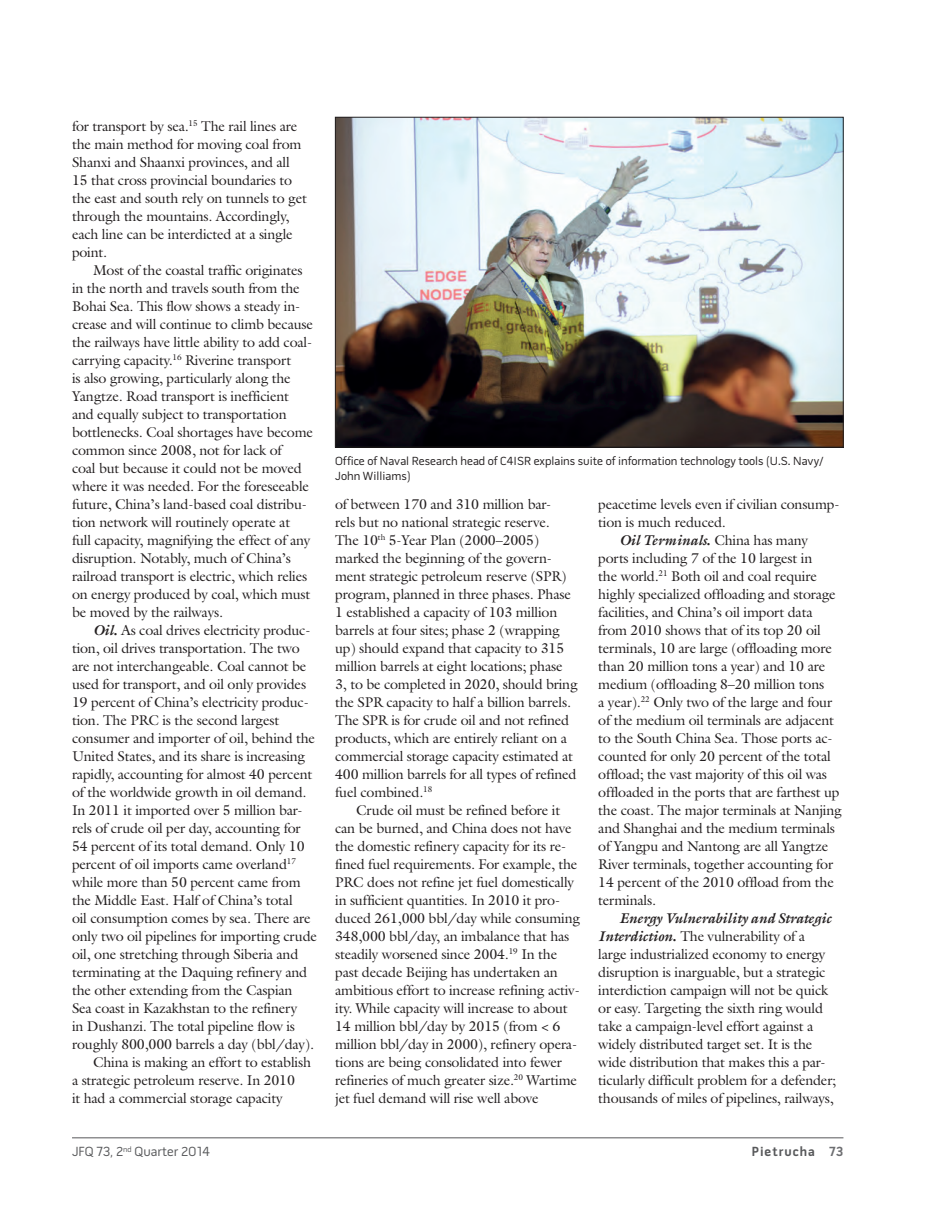
<style>
.page{position:relative;width:932px;height:1229px;background:#fff}
.page>*{position:absolute;margin:0;border:0;box-sizing:border-box;transform-origin:0 0}
.t1{font:14.25px/18px "Galliard Std";letter-spacing:-.015em;color:#231f20}
.t2{font:italic 700 14.25px "Galliard Std";letter-spacing:-.015em;color:#231f20}
.t3{font:13.5px "Pill Gothic 600 mg";color:#57585a}
.t4{font:700 13.5px "Pill Gothic 600 mg";letter-spacing:.075em;color:#57585a}
.t5{font:12px/15px "Pill Gothic 600 mg";color:#231f20}
.s1{font-weight:700;font-style:italic}
.s2{font-weight:700}
.s3{font-style:normal}
.s4{font-weight:400;font-style:normal}
.s5{color:#6c6d70}
</style>
<div class="page">
<hr style="left:72px;top:1137px;width:771px;height:1px;background:#57585a">
<img style="left:337px;top:119px;width:504px;height:326px">
<p class="t1" style="left:72px;top:116px;width:236px">for transport by sea.<sup>15</sup> The rail lines are the main method for moving coal from Shanxi and Shaanxi provinces, and all 15 that cross provincial boundaries to the east and south rely on tunnels to get through the mountains. Accordingly, each line can be interdicted at a single point.</p>
<p class="t1" style="left:72px;top:260px;width:242px;text-indent:21px">Most of the coastal traffic originates in the north and travels south from the Bohai Sea. This flow shows a steady in&shy;crease and will continue to climb because the railways have little ability to add coal&shy;carrying capacity.<sup>16</sup> Riverine transport<br>is also growing, particularly along the Yangtze. Road transport is inefficient and equally subject to transportation bottlenecks. Coal shortages have become common since 2008, not for lack of<br>coal but because it could not be moved where it was needed. For the foreseeable future, China’s land-based coal distribu&shy;tion network will routinely operate at<br>full capacity, magnifying the effect of any disruption. Notably, much of China’s railroad transport is electric, which relies on energy produced by coal, which must be moved by the railways.</p>
<p class="t1" style="left:93px;top:620px;width:219px"><span class="s1">Oil</span><span class="s2">.</span> As coal drives electricity produc-</p>
<p class="t1" style="left:72px;top:638px;width:229px">tion, oil drives transportation. The two</p>
<p class="t1" style="left:72px;top:656px;width:236px">are not interchangeable. Coal cannot be</p>
<p class="t1" style="left:72px;top:674px;width:235px">used for transport, and oil only provides</p>
<p class="t1" style="left:72px;top:692px;width:238px">19 percent of China’s electricity produc-</p>
<p class="t1" style="left:72px;top:710px;width:209px">tion. The PRC is the second largest</p>
<p class="t1" style="left:72px;top:728px;width:244px">consumer and importer of oil, behind the</p>
<p class="t1" style="left:72px;top:746px;width:235px">United States, and its share is increasing</p>
<p class="t1" style="left:72px;top:764px;width:242px">rapidly, accounting for almost 40 percent</p>
<p class="t1" style="left:72px;top:782px;width:236px">of the worldwide growth in oil demand.</p>
<p class="t1" style="left:72px;top:800px;width:232px">In 2011 it imported over 5 million bar-</p>
<p class="t1" style="left:72px;top:818px;width:230px">rels of crude oil per day, accounting for</p>
<p class="t1" style="left:72px;top:836px;width:234px">54 percent of its total demand. Only 10</p>
<p class="t1" style="left:72px;top:854px;width:225px">percent of oil imports came overland<sup>17</sup></p>
<p class="t1" style="left:72px;top:872px;width:230px">while more than 50 percent came from</p>
<p class="t1" style="left:72px;top:890px;width:222px">the Middle East. Half of China’s total</p>
<p class="t1" style="left:72px;top:908px;width:240px">oil consumption comes by sea. There are</p>
<p class="t1" style="left:72px;top:926px;width:246px">only two oil pipelines for importing crude</p>
<p class="t1" style="left:72px;top:944px;width:228px">oil, one stretching through Siberia and</p>
<p class="t1" style="left:72px;top:962px;width:237px">terminating at the Daquing refinery and</p>
<p class="t1" style="left:72px;top:980px;width:222px">the other extending from the Caspian</p>
<p class="t1" style="left:72px;top:998px;width:227px">Sea coast in Kazakhstan to the refinery</p>
<p class="t1" style="left:72px;top:1016px;width:224px">in Dushanzi. The total pipeline flow is</p>
<p class="t1" style="left:72px;top:1034px;width:243px">roughly 800,000 barrels a day (bbl/day).</p>
<p class="t1" style="left:93px;top:1052px;width:219px">China is making an effort to establish</p>
<p class="t1" style="left:72px;top:1070px;width:224px">a strategic petroleum reserve. In 2010</p>
<p class="t1" style="left:72px;top:1088px;width:212px">it had a commercial storage capacity</p>
<p class="t5" style="left:335px;top:454px;width:490px">Office of Naval Research head of C4ISR explains suite of information technology tools (U.S. Navy/<br>John Williams)</p>
<p class="t1" style="left:335px;top:494px;width:244px">of between 170 and 310 million bar-<br>rels but no national strategic reserve.<br>The 10<sup>th</sup> 5-Year Plan (2000–2005) marked the beginning of the govern&shy;ment strategic petroleum reserve (SPR) program, planned in three phases. Phase 1 established a capacity of 103 million barrels at four sites; phase 2 (wrapping up) should expand that capacity to 315 million barrels at eight locations; phase 3, to be completed in 2020, should bring the SPR capacity to half a billion barrels.<br>The SPR is for crude oil and not refined products, which are entirely reliant on a commercial storage capacity estimated at 400 million barrels for all types of refined fuel combined.<sup>18</sup></p>
<p class="t1" style="left:335px;top:800px;width:246px;text-indent:21px">Crude oil must be refined before it can be burned, and China does not have the domestic refinery capacity for its re&shy;fined fuel requirements. For example, the PRC does not refine jet fuel domestically in sufficient quantities. In 2010 it pro&shy;duced 261,000 bbl/day while consuming 348,000 bbl/day, an imbalance that has steadily worsened since 2004.<sup>19</sup> In the past decade Beijing has undertaken an ambitious effort to increase refining activ&shy;ity. While capacity will increase to about 14 million bbl/day by 2015 (from &lt; 6 million bbl/day in 2000), refinery opera&shy;tions are being consolidated into fewer refineries of much greater size.<sup>20</sup> Wartime jet fuel demand will rise well above</p>
<p class="t1" style="left:598px;top:494px;width:243px">peacetime levels even if civilian consump-</p>
<p class="t1" style="left:598px;top:512px;width:129px">tion is much reduced.</p>
<p class="t2" style="left:619px;top:531px;width:190px">Oil Terminals<span class="s3">.</span> <span class="s4">China has many</span></p>
<p class="t1" style="left:598px;top:548px;width:215px">ports including 7 of the 10 largest in</p>
<p class="t1" style="left:598px;top:566px;width:220px">the world.<sup>21</sup> Both oil and coal require</p>
<p class="t1" style="left:598px;top:584px;width:239px">highly specialized offloading and storage</p>
<p class="t1" style="left:598px;top:602px;width:216px">facilities, and China’s oil import data</p>
<p class="t1" style="left:598px;top:620px;width:224px">from 2010 shows that of its top 20 oil</p>
<p class="t1" style="left:598px;top:638px;width:235px">terminals, 10 are large (offloading more</p>
<p class="t1" style="left:598px;top:656px;width:228px">than 20 million tons a year) and 10 are</p>
<p class="t1" style="left:598px;top:674px;width:227px">medium (offloading 8–20 million tons</p>
<p class="t1" style="left:598px;top:692px;width:235px">a year).<sup>22</sup> Only two of the large and four</p>
<p class="t1" style="left:598px;top:710px;width:237px">of the medium oil terminals are adjacent</p>
<p class="t1" style="left:598px;top:728px;width:236px">to the South China Sea. Those ports ac-</p>
<p class="t1" style="left:598px;top:746px;width:234px">counted for only 20 percent of the total</p>
<p class="t1" style="left:598px;top:764px;width:230px">offload; the vast majority of this oil was</p>
<p class="t1" style="left:598px;top:782px;width:243px">offloaded in the ports that are farthest up</p>
<p class="t1" style="left:598px;top:800px;width:245px">the coast. The major terminals at Nanjing</p>
<p class="t1" style="left:598px;top:818px;width:238px">and Shanghai and the medium terminals</p>
<p class="t1" style="left:598px;top:836px;width:232px">of Yangpu and Nantong are all Yangtze</p>
<p class="t1" style="left:598px;top:854px;width:236px">River terminals, together accounting for</p>
<p class="t1" style="left:598px;top:872px;width:237px">14 percent of the 2010 offload from the</p>
<p class="t1" style="left:598px;top:890px;width:59px">terminals.</p>
<p class="t1" style="left:598px;top:908px;width:239px;text-indent:21px"><span class="s1">Energy Vulnerability and Strategic Interdiction</span><span class="s2">.</span> The vulnerability of a large industrialized economy to energy disruption is inarguable, but a strategic interdiction campaign will not be quick or easy. Targeting the sixth ring would take a campaign-level effort against a widely distributed target set. It is the wide distribution that makes this a par&shy;ticularly difficult problem for a defender; thousands of miles of pipelines, railways,</p>
<p class="t3" style="left:72px;top:1146px;width:139px">JFQ 73, 2<sup>nd</sup> Quarter 2014</p>
<p class="t4" style="left:751px;top:1146px;width:93px">Pietrucha <span class="s5">73</span></p>
</div>
